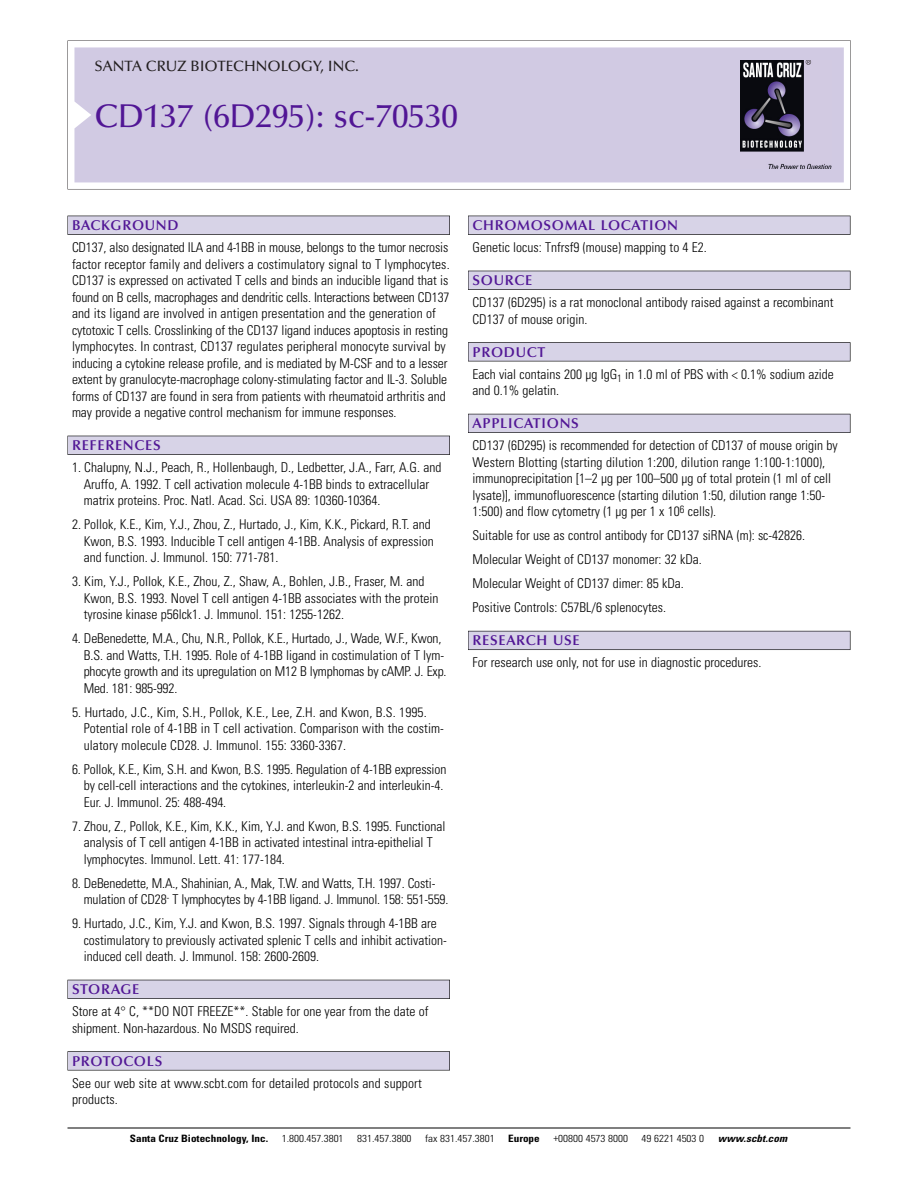
<style>
.page{position:relative;width:918px;height:1188px;background:#fff}
.page>*{position:absolute;margin:0;border:0;box-sizing:border-box;transform-origin:0 0}
.t1{font:500 33px "Optima";color:#511695}
.t2{font:500 15px "Optima";color:#231f20}
.t3{font:600 14.25px "Optima";letter-spacing:.05em;color:#511695}
.t4{font:300 condensed 13.5px/16.5px "Univers";color:#000}
.t5{font:300 condensed 10.2px "Univers";color:#000;scale:1.1 1}
.t6{font:700 condensed 10.2px "Univers";color:#000;scale:1.1 1}
.t7{font:italic 700 condensed 10.2px "Univers";letter-spacing:.005em;color:#000;scale:1.1 1}
</style>
<div class="page">
<svg style="left:68px;top:40px;width:783px;height:149px"></svg>
<div style="left:74px;top:47px;width:770px;height:135px;background:#d1cae3"></div>
<img style="left:741px;top:60px;width:90px;height:108px">
<div style="left:68px;top:216px;width:382px;height:19px;background:#525155"></div>
<div style="left:68px;top:216px;width:381px;height:18px;background:#d7d3e7"></div>
<div style="left:68px;top:436px;width:382px;height:19px;background:#515055"></div>
<div style="left:68px;top:436px;width:381px;height:18px;background:#d7d3e7"></div>
<div style="left:68px;top:980px;width:382px;height:19px;background:#525158"></div>
<div style="left:68px;top:980px;width:381px;height:18px;background:#d7d3e7"></div>
<div style="left:68px;top:1051px;width:382px;height:19px;background:#575759"></div>
<div style="left:68px;top:1052px;width:381px;height:18px;background:#d7d3e7"></div>
<div style="left:468px;top:216px;width:382px;height:19px;background:#525155"></div>
<div style="left:468px;top:216px;width:382px;height:18px;background:#d7d3e7"></div>
<div style="left:468px;top:271px;width:382px;height:19px;background:#515055"></div>
<div style="left:468px;top:271px;width:382px;height:18px;background:#d7d3e7"></div>
<div style="left:468px;top:342px;width:382px;height:19px;background:#545357"></div>
<div style="left:468px;top:343px;width:382px;height:18px;background:#d7d3e7"></div>
<div style="left:468px;top:414px;width:382px;height:19px;background:#54535a"></div>
<div style="left:468px;top:414px;width:382px;height:18px;background:#d7d3e7"></div>
<div style="left:468px;top:631px;width:382px;height:19px;background:#5b5a62"></div>
<div style="left:468px;top:631px;width:382px;height:18px;background:#d7d3e7"></div>
<hr style="left:68px;top:1128px;width:782px;height:1px;background:#000">
<p class="t2" style="left:94px;top:61px;width:266px">SANTA CRUZ BIOTECHNOLOGY, INC.</p>
<h1 class="t1" style="left:94px;top:103px;width:365px">CD137 (6D295): sc-70530</h1>
<p class="t3" style="left:72px;top:219px;width:108px">BACKGROUND</p>
<p class="t4" style="left:72px;top:240px;width:379px">CD137, also designated ILA and 4-1BB in mouse, belongs to the tumor necrosis factor receptor family and delivers a costimulatory signal to T lymphocytes.<br>CD137 is expressed on activated T cells and binds an inducible ligand that is found on B cells, macrophages and dendritic cells. Interactions between CD137 and its ligand are involved in antigen presentation and the generation of cytotoxic T cells. Crosslinking of the CD137 ligand induces apoptosis in resting lymphocytes. In contrast, CD137 regulates peripheral monocyte survival by inducing a cytokine release profile, and is mediated by M-CSF and to a lesser extent by granulocyte-macrophage colony-stimulating factor and IL-3. Soluble forms of CD137 are found in sera from patients with rheumatoid arthritis and may provide a negative control mechanism for immune responses.</p>
<p class="t3" style="left:72px;top:440px;width:90px">REFERENCES</p>
<p class="t4" style="left:84px;top:460px;width:359px;text-indent:-12px">1. Chalupny, N.J., Peach, R., Hollenbaugh, D., Ledbetter, J.A., Farr, A.G. and<br>Aruffo, A. 1992. T cell activation molecule 4-1BB binds to extracellular matrix proteins. Proc. Natl. Acad. Sci. USA 89: 10360-10364.</p>
<p class="t4" style="left:84px;top:517px;width:351px;text-indent:-12px">2. Pollok, K.E., Kim, Y.J., Zhou, Z., Hurtado, J., Kim, K.K., Pickard, R.T. and<br>Kwon, B.S. 1993. Inducible T cell antigen 4-1BB. Analysis of expression and function. J. Immunol. 150: 771-781.</p>
<p class="t4" style="left:84px;top:574px;width:356px;text-indent:-12px">3. Kim, Y.J., Pollok, K.E., Zhou, Z., Shaw, A., Bohlen, J.B., Fraser, M. and<br>Kwon, B.S. 1993. Novel T cell antigen 4-1BB associates with the protein tyrosine kinase p56lck1. J. Immunol. 151: 1255-1262.</p>
<p class="t4" style="left:84px;top:631px;width:364px;text-indent:-12px">4. DeBenedette, M.A., Chu, N.R., Pollok, K.E., Hurtado, J., Wade, W.F., Kwon, B.S. and Watts, T.H. 1995. Role of 4-1BB ligand in costimulation of T lym&shy;phocyte growth and its upregulation on M12 B lymphomas by cAMP. J. Exp.<br>Med. 181: 985-992.</p>
<p class="t4" style="left:84px;top:705px;width:362px;text-indent:-12px">5. Hurtado, J.C., Kim, S.H., Pollok, K.E., Lee, Z.H. and Kwon, B.S. 1995.<br>Potential role of 4-1BB in T cell activation. Comparison with the costim&shy;ulatory molecule CD28. J. Immunol. 155: 3360-3367.</p>
<p class="t4" style="left:84px;top:762px;width:364px;text-indent:-12px">6. Pollok, K.E., Kim, S.H. and Kwon, B.S. 1995. Regulation of 4-1BB expression by cell-cell interactions and the cytokines, interleukin-2 and interleukin-4.<br>Eur. J. Immunol. 25: 488-494.</p>
<p class="t4" style="left:84px;top:819px;width:363px;text-indent:-12px">7. Zhou, Z., Pollok, K.E., Kim, K.K., Kim, Y.J. and Kwon, B.S. 1995. Functional analysis of T cell antigen 4-1BB in activated intestinal intra-epithelial T lymphocytes. Immunol. Lett. 41: 177-184.</p>
<p class="t4" style="left:84px;top:876px;width:366px;text-indent:-12px">8. DeBenedette, M.A., Shahinian, A., Mak, T.W. and Watts, T.H. 1997. Costi&shy;mulation of CD28<sup>-</sup> T lymphocytes by 4-1BB ligand. J. Immunol. 158: 551-559.</p>
<p class="t4" style="left:84px;top:916px;width:365px;text-indent:-12px">9. Hurtado, J.C., Kim, Y.J. and Kwon, B.S. 1997. Signals through 4-1BB are costimulatory to previously activated splenic T cells and inhibit activation&shy;induced cell death. J. Immunol. 158: 2600-2609.</p>
<p class="t3" style="left:72px;top:984px;width:69px">STORAGE</p>
<p class="t4" style="left:72px;top:1004px;width:358px">Store at 4° C, **DO NOT FREEZE**. Stable for one year from the date of shipment. Non-hazardous. No MSDS required.</p>
<p class="t3" style="left:72px;top:1055px;width:92px">PROTOCOLS</p>
<p class="t4" style="left:72px;top:1076px;width:351px">See our web site at www.scbt.com for detailed protocols and support products.</p>
<p class="t3" style="left:473px;top:219px;width:207px">CHROMOSOMAL LOCATION</p>
<p class="t4" style="left:473px;top:240px;width:236px">Genetic locus: Tnfrsf9 (mouse) mapping to 4 E2.</p>
<p class="t3" style="left:473px;top:275px;width:61px">SOURCE</p>
<p class="t4" style="left:473px;top:295px;width:363px">CD137 (6D295) is a rat monoclonal antibody raised against a recombinant<br>CD137 of mouse origin.</p>
<p class="t3" style="left:473px;top:346px;width:74px">PRODUCT</p>
<p class="t4" style="left:473px;top:367px;width:363px">Each vial contains 200 µg IgG<sub>1</sub> in 1.0 ml of PBS with &lt; 0.1% sodium azide and 0.1% gelatin.</p>
<p class="t3" style="left:473px;top:418px;width:108px">APPLICATIONS</p>
<p class="t4" style="left:473px;top:438px;width:367px">CD137 (6D295) is recommended for detection of CD137 of mouse origin by Western Blotting (starting dilution 1:200, dilution range 1:100-1:1000), immunoprecipitation [1–2 µg per 100–500 µg of total protein (1 ml of cell lysate)], immunofluorescence (starting dilution 1:50, dilution range 1:50- 1:500) and flow cytometry (1 µg per 1 x 10<sup>6</sup> cells).</p>
<p class="t4" style="left:473px;top:525px;width:334px;line-height:24px">Suitable for use as control antibody for CD137 siRNA (m): sc-42826.<br>Molecular Weight of CD137 monomer: 32 kDa.<br>Molecular Weight of CD137 dimer: 85 kDa.<br>Positive Controls: C57BL/6 splenocytes.</p>
<p class="t3" style="left:473px;top:635px;width:109px">RESEARCH USE</p>
<p class="t4" style="left:473px;top:655px;width:290px">For research use only, not for use in diagnostic procedures.</p>
<p class="t6" style="left:130px;top:1135px;width:127px">Santa Cruz Biotechnology, Inc.</p>
<p class="t5" style="left:282px;top:1135px;width:58px">1.800.457.3801</p>
<p class="t5" style="left:357px;top:1135px;width:51px">831.457.3800</p>
<p class="t5" style="left:425px;top:1135px;width:65px">fax 831.457.3801</p>
<p class="t6" style="left:508px;top:1135px;width:30px">Europe</p>
<p class="t5" style="left:553px;top:1135px;width:69px">+00800 4573 8000</p>
<p class="t5" style="left:642px;top:1135px;width:58px">49 6221 4503 0</p>
<p class="t7" style="left:718px;top:1135px;width:64px">www.scbt.com</p>
</div>
